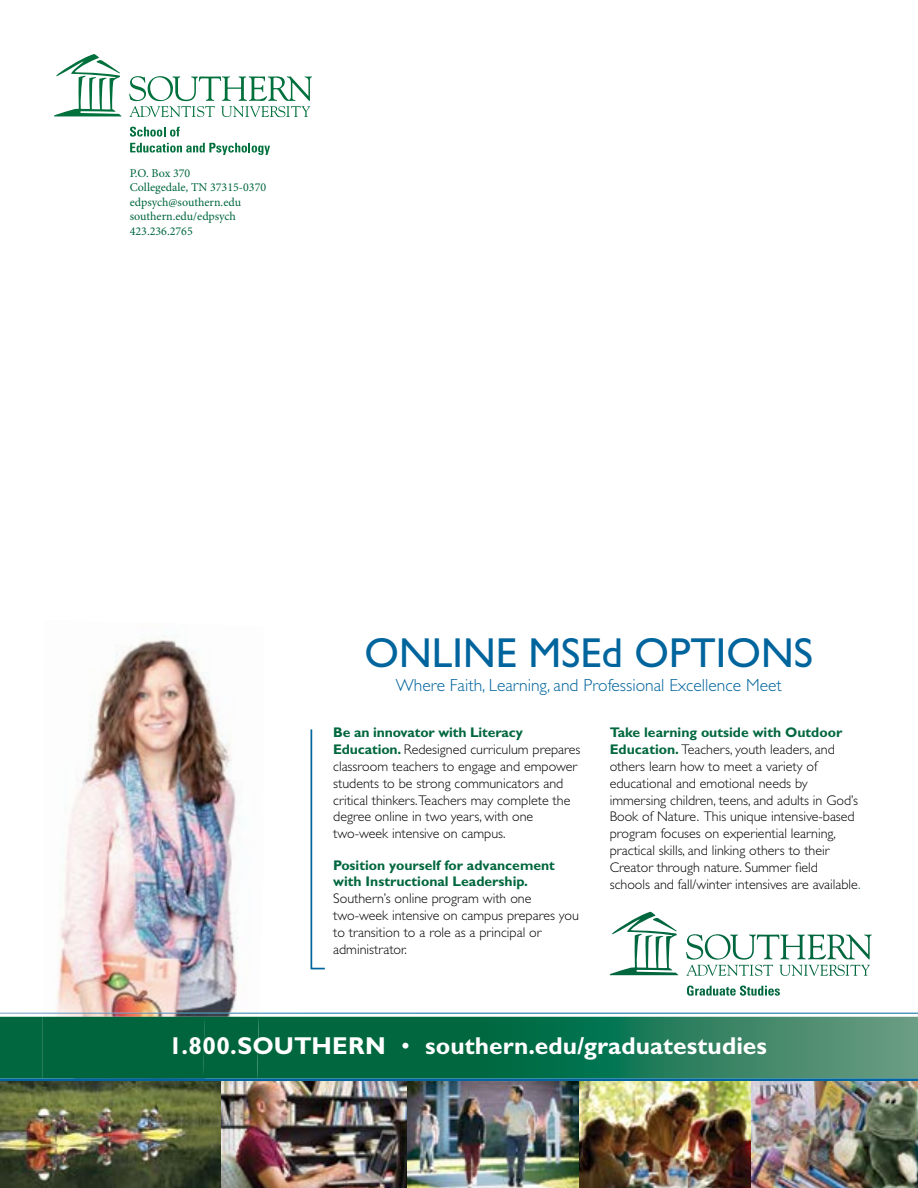
<style>
.page{position:relative;width:918px;height:1188px;background:#fff}
.page>*{position:absolute;margin:0;border:0;box-sizing:border-box;transform-origin:0 0}
.t1{font:42px "Gill Sans Std";color:#00649d}
.t2{font:700 24.45px "Gill Sans Std";letter-spacing:.005em;color:#fff}
.t3{font:300 17.55px "Gill Sans Std";color:#00649d}
.t4{font:300 13.95px/16.8px "Gill Sans Std";color:#000}
.t5{font:700 13.95px/16.8px "Gill Sans Std";color:#00673e}
.t6{font:12px/14.4px "Minion Pro";color:#01673f}
.s1{font-weight:700;color:#00673e}
.s2{color:#00673e}
.s3{font-weight:300}
</style>
<div class="page">
<img style="left:43px;top:635px;width:220px;height:382px">
<svg style="left:0;top:1017px;width:918px;height:61px;background:#1c7753"></svg>
<div style="left:43px;top:1017px;width:160px;height:61px;background:#00653c"></div>
<div style="left:203px;top:1017px;width:56px;height:61px;background:#00653c"></div>
<svg style="left:0;top:1013px;width:918px;height:1px"></svg>
<img style="left:43px;top:1013px;width:216px;height:1px">
<svg style="left:610px;top:912px;width:68px;height:63px"></svg>
<svg style="left:686px;top:934px;width:186px;height:42px"></svg>
<svg style="left:687px;top:986px;width:93px;height:10px"></svg>
<hr style="left:0;top:1078px;width:918px;height:3px;background:#00649d">
<img style="left:0;top:1081px;width:221px;height:107px">
<img style="left:221px;top:1081px;width:358px;height:107px">
<img style="left:579px;top:1081px;width:339px;height:107px">
<svg style="left:310px;top:729px;width:15px;height:241px"></svg>
<svg style="left:54px;top:54px;width:68px;height:62px"></svg>
<svg style="left:129px;top:76px;width:183px;height:41px"></svg>
<svg style="left:130px;top:127px;width:50px;height:10px"></svg>
<svg style="left:130px;top:143px;width:140px;height:12px"></svg>
<p class="t6" style="left:130px;top:166px;width:138px">P.O. Box 370<br>Collegedale, TN 37315-0370 edpsych@southern.edu southern.edu/edpsych<br>423.236.2765</p>
<h1 class="t1" style="left:365px;top:629px;width:450px">ONLINE MSEd OPTIONS</h1>
<p class="t3" style="left:396px;top:675px;width:387px">Where Faith, Learning, and Professional Excellence Meet</p>
<p class="t4" style="left:333px;top:724px;width:249px"><span class="s1">Be an innovator with Literacy Education.</span> Redesigned curriculum prepares classroom teachers to engage and empower students to be strong communicators and critical thinkers.Teachers may complete the degree online in two years, with one two-week intensive on campus.</p>
<p class="t5" style="left:333px;top:856px;width:223px">Position yourself for advancement with Instructional Leadership.</p>
<p class="t4" style="left:333px;top:890px;width:247px">Southern’s online program with one two-week intensive on campus prepares you to transition to a role as a principal or administrator.</p>
<p class="t4" style="left:610px;top:724px;width:252px"><span class="s1">Take learning outside with Outdoor Education.</span> Teachers, youth leaders, and others learn how to meet a variety of educational and emotional needs by immersing children, teens, and adults in God’s Book of Nature. This unique intensive-based program focuses on experiential learning, practical skills, and linking others to their Creator through nature. Summer eld schools and fall/winter intensives are available<span class="s2">.</span></p>
<h2 class="t2" style="left:169px;top:1032px;width:600px">1.800.SOUTHERN <span class="s3">•</span> southern.edu/graduatestudies</h2>
</div>
